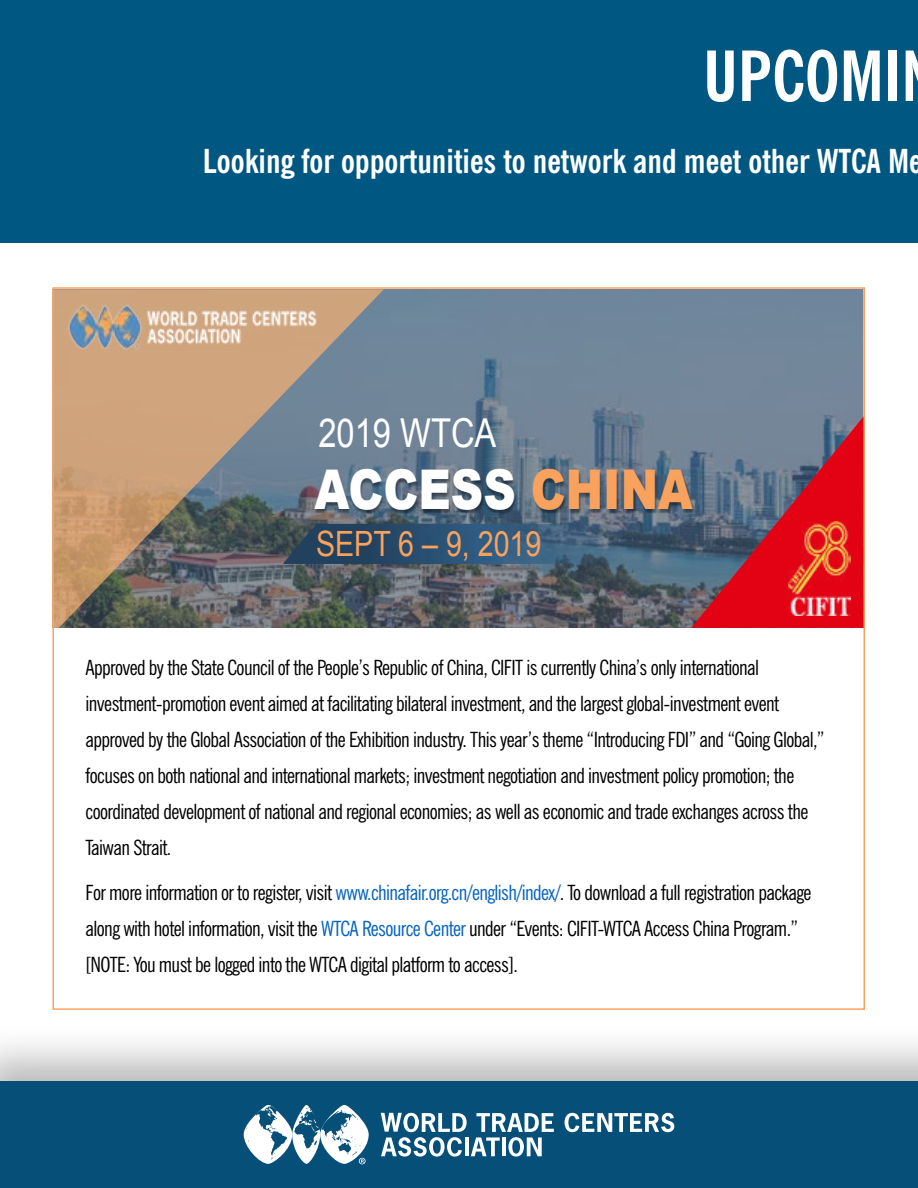
<style>
.page{position:relative;width:918px;height:1188px;background:#fff}
.page>*{position:absolute;margin:0;border:0;box-sizing:border-box;transform-origin:0 0}
.t1{font:700 condensed 69px "News Gothic BT";color:#fff}
.t2{font:900 54.75px "Arial";color:#fff;scale:.82 1}
.t3{font:39.9px "Arial";color:#fff;scale:.82 1}
.t4{font:34.8px "Arial";color:#f9a25d;scale:.82 1}
.t5{font:700 condensed 33px "News Gothic BT";color:#fff}
.t6{font:condensed 21px/36px "News Gothic BT";letter-spacing:-.03em;color:#000}
.s1{color:#f9a25d}
.s2{color:#0563c1}
</style>
<div class="page">
<div style="left:0;top:1023px;width:918px;height:165px;background:#000;opacity:.29"></div>
<div style="left:0;top:1081px;width:918px;height:107px;background:#054f78"></div>
<svg style="left:565px;top:1113px;width:109px;height:19px"></svg>
<svg style="left:381px;top:1113px;width:173px;height:44px"></svg>
<svg style="left:244px;top:1105px;width:125px;height:59px"></svg>
<div style="left:0;top:0;width:918px;height:243px;background:#005882"></div>
<svg style="left:384px;top:289px;width:479px;height:339px;background:#6b7c8e"></svg>
<img style="left:384px;top:444px;width:307px;height:80px">
<svg style="left:55px;top:289px;width:329px;height:339px;background:#908376"></svg>
<img style="left:55px;top:296px;width:276px;height:63px">
<img style="left:283px;top:524px;width:408px;height:40px">
<svg style="left:691px;top:416px;width:172px;height:212px;background:#944659"></svg>
<img style="left:789px;top:521px;width:61px;height:94px">
<h1 class="t1" style="left:703px;top:34px;width:200px">UPCOMI</h1>
<h3 class="t5" style="left:203px;top:141px;width:721px">Looking for opportunities to network and meet other WTCA Me</h3>
<h3 class="t3" style="left:318px;top:407px;width:219px">2019 WTCA</h3>
<h2 class="t2" style="left:314px;top:450px;width:463px">ACCESS <span class="s1">CHINA</span></h2>
<h3 class="t4" style="left:316px;top:521px;width:276px">SEPT 6 – 9, 2019</h3>
<p class="t6" style="left:86px;top:649px;width:741px">Approved by the State Council of the People’s Republic of China, CIFIT is currently China’s only international investment-promotion event aimed at facilitating bilateral investment, and the largest global-investment event approved by the Global Association of the Exhibition industry. This year’s theme “Introducing FDI” and “Going Global,” focuses on both national and international markets; investment negotiation and investment policy promotion; the coordinated development of national and regional economies; as well as economic and trade exchanges across the Taiwan Strait.</p>
<p class="t6" style="left:86px;top:874px;width:728px">For more information or to register, visit <span class="s2">www.chinafair.org.cn/english/index/</span>. To download a full registration package along with hotel information, visit the <span class="s2">WTCA Resource Center</span> under “Events: CIFIT-WTCA Access China Program.” [NOTE: You must be logged into the WTCA digital platform to access].</p>
</div>
